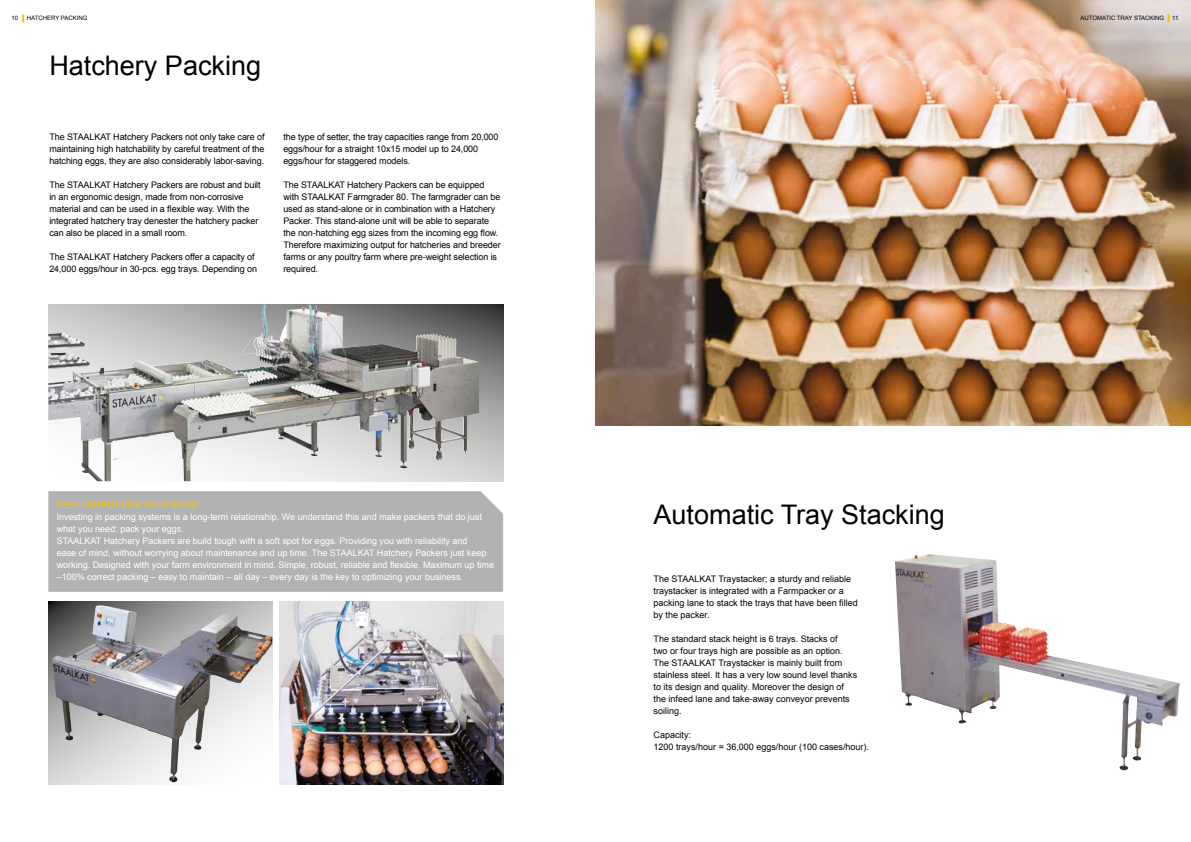
<style>
.page{position:relative;width:1191px;height:842px;background:#fff}
.page>*{position:absolute;margin:0;border:0;box-sizing:border-box;transform-origin:0 0}
.t1{font:27px "Arial";color:#000}
.t2{font:9px/12px "Arial";letter-spacing:-.01em;color:#000}
.t3{font:9px/12px "Arial";color:#fff}
.t4{font:9px "Arial";color:#fdc300}
.t5{font:6px "Arial";color:#000}
</style>
<div class="page">
<img style="left:595px;top:0;width:596px;height:425px">
<svg style="left:48px;top:305px;width:455px;height:176px;background:#b3b2b1"></svg>
<img style="left:242px;top:305px;width:74px;height:61px">
<svg style="left:48px;top:602px;width:224px;height:182px;background:#9e9e9e"></svg>
<img style="left:52px;top:606px;width:220px;height:176px">
<img style="left:279px;top:602px;width:224px;height:182px">
<div style="left:48px;top:491px;width:455px;height:101px;background:#b3b2b2"></div>
<img style="left:901px;top:555px;width:264px;height:216px">
<svg style="left:895px;top:560px;width:6px;height:113px"></svg>
<svg style="left:22px;top:14px;width:2px;height:8px"></svg>
<svg style="left:1167px;top:14px;width:2px;height:8px"></svg>
<p class="t5" style="left:11px;top:14px;width:8px">10</p>
<p class="t5" style="left:27px;top:14px;width:62px">HATCHERY PACKING</p>
<p class="t5" style="left:1080px;top:14px;width:85px">AUTOMATIC TRAY STACKING</p>
<p class="t5" style="left:1172px;top:14px;width:8px">11</p>
<h1 class="t1" style="left:49px;top:48px;width:213px">Hatchery Packing</h1>
<p class="t2" style="left:49px;top:131px;width:217px;text-align:justify">The STAALKAT Hatchery Packers not only take care of maintaining high hatchability by careful treatment of the hatching eggs, they are also considerably labor-saving.</p>
<p class="t2" style="left:49px;top:179px;width:213px">The STAALKAT Hatchery Packers are robust and built in an ergonomic design, made from non-corrosive material and can be used in a flexible way. With the integrated hatchery tray denester the hatchery packer can also be placed in a small room.</p>
<p class="t2" style="left:49px;top:251px;width:209px">The STAALKAT Hatchery Packers offer a capacity of<br>24,000 eggs/hour in 30-pcs. egg trays. Depending on</p>
<p class="t2" style="left:283px;top:131px;width:217px">the type of setter, the tray capacities range from 20,000 eggs/hour for a straight 10x15 model up to 24,000 eggs/hour for staggered models.</p>
<p class="t2" style="left:283px;top:179px;width:219px">The STAALKAT Hatchery Packers can be equipped with STAALKAT Farmgrader 80. The farmgrader can be used as stand-alone or in combination with a Hatchery Packer. This stand-alone unit will be able to separate the non-hatching egg sizes from the incoming egg flow.<br>Therefore maximizing output for hatcheries and breeder farms or any poultry farm where pre-weight selection is required.</p>
<p class="t4" style="left:57px;top:499px;width:143px">BEST OUTPUT FOR YOUR EGGS</p>
<p class="t3" style="left:57px;top:511px;width:439px">Investing in packing systems is a long-term relationship. We understand this and make packers that do just what you need: pack your eggs.<br>STAALKAT Hatchery Packers are build tough with a soft spot for eggs. Providing you with reliability and<br>ease of mind, without worrying about maintenance and up time. The STAALKAT Hatchery Packers just keep working. Designed with your farm environment in mind. Simple, robust, reliable and flexible. Maximum up time –100% correct packing – easy to maintain – all day – every day is the key to optimizing your business.</p>
<h1 class="t1" style="left:653px;top:497px;width:293px">Automatic Tray Stacking</h1>
<p class="t2" style="left:653px;top:573px;width:206px">The STAALKAT Traystacker; a sturdy and reliable traystacker is integrated with a Farmpacker or a packing lane to stack the trays that have been filled by the packer.</p>
<p class="t2" style="left:653px;top:633px;width:205px">The standard stack height is 6 trays. Stacks of<br>two or four trays high are possible as an option.<br>The STAALKAT Traystacker is mainly built from stainless steel. It has a very low sound level thanks to its design and quality. Moreover the design of the infeed lane and take-away conveyor prevents soiling.</p>
<p class="t2" style="left:653px;top:729px;width:217px">Capacity:<br>1200 trays/hour = 36,000 eggs/hour (100 cases/hour).</p>
</div>
